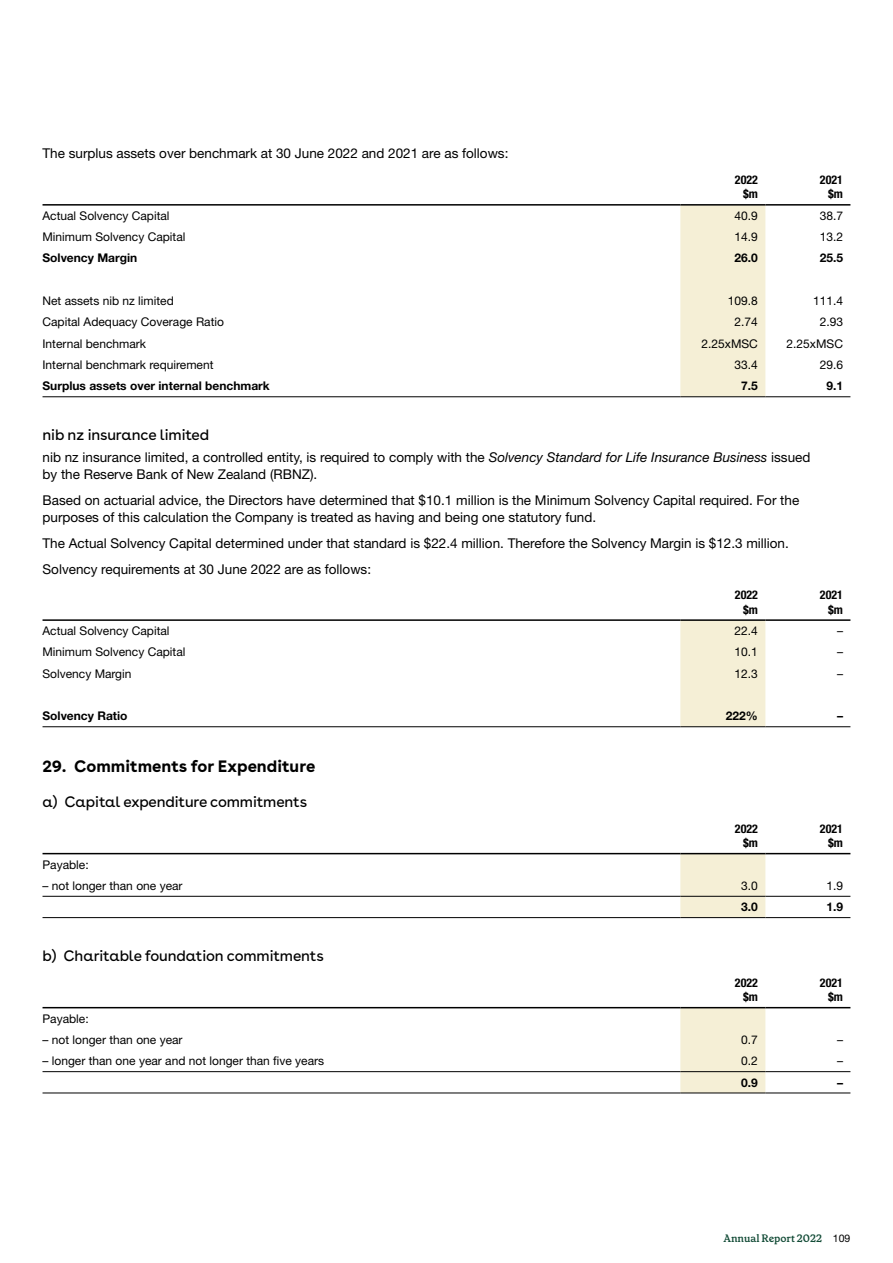
<style>
.page{position:relative;width:893px;height:1263px;background:#fff}
.page>*{position:absolute;margin:0;border:0;box-sizing:border-box;transform-origin:0 0}
.t1{font:700 16.5px "Buenos Aires";color:#000}
.t2{font:15px "Buenos Aires";letter-spacing:-.01em;color:#000}
.t3{font:13.5px/17.2px "Helvetica Neue LT Std";color:#000}
.t4{font:12px "Helvetica Neue LT Std";color:#000}
.t5{font:700 12px "Helvetica Neue LT Std";color:#000}
.t6{font:700 condensed 12px/14.4px "Helvetica Neue LT Std";color:#000;text-align:right}
.t7{font:600 10.5px "Grenette Pro";color:#124b36}
.s1{font-style:italic}
.s2{font-family:"Helvetica Neue LT Std";font-weight:400;color:#000}
</style>
<div class="page">
<div style="left:680px;top:206px;width:85px;height:190px;background:#f5efd6"></div>
<hr style="left:43px;top:396px;width:637px;height:1px;background:#000">
<hr style="left:765px;top:396px;width:85px;height:1px;background:#000">
<hr style="left:680px;top:204px;width:85px;height:2px;background:#000">
<hr style="left:680px;top:396px;width:85px;height:1px;background:#000">
<hr style="left:765px;top:204px;width:85px;height:2px;background:#000">
<hr style="left:43px;top:204px;width:637px;height:2px;background:#000">
<div style="left:680px;top:621px;width:85px;height:105px;background:#f5efd6"></div>
<hr style="left:43px;top:726px;width:637px;height:1px;background:#000">
<hr style="left:765px;top:726px;width:85px;height:1px;background:#000">
<hr style="left:680px;top:619px;width:85px;height:2px;background:#000">
<hr style="left:680px;top:726px;width:85px;height:1px;background:#000">
<hr style="left:765px;top:619px;width:85px;height:2px;background:#000">
<hr style="left:43px;top:619px;width:637px;height:2px;background:#000">
<div style="left:680px;top:854px;width:85px;height:63px;background:#f5efd6"></div>
<hr style="left:43px;top:896px;width:637px;height:1px;background:#000">
<hr style="left:680px;top:896px;width:85px;height:1px;background:#000">
<hr style="left:765px;top:896px;width:85px;height:1px;background:#000">
<hr style="left:680px;top:853px;width:85px;height:1px;background:#000">
<hr style="left:43px;top:917px;width:637px;height:1px;background:#000">
<hr style="left:680px;top:917px;width:85px;height:1px;background:#000">
<hr style="left:765px;top:917px;width:85px;height:1px;background:#000">
<hr style="left:765px;top:853px;width:85px;height:1px;background:#000">
<hr style="left:43px;top:853px;width:637px;height:1px;background:#000">
<div style="left:680px;top:1008px;width:85px;height:85px;background:#f5efd6"></div>
<hr style="left:43px;top:1071px;width:637px;height:1px;background:#000">
<hr style="left:680px;top:1071px;width:85px;height:1px;background:#000">
<hr style="left:765px;top:1071px;width:85px;height:1px;background:#000">
<hr style="left:43px;top:1093px;width:637px;height:1px;background:#000">
<hr style="left:765px;top:1093px;width:85px;height:1px;background:#000">
<hr style="left:680px;top:1007px;width:85px;height:1px;background:#000">
<hr style="left:680px;top:1093px;width:85px;height:1px;background:#000">
<hr style="left:765px;top:1007px;width:85px;height:1px;background:#000">
<hr style="left:43px;top:1007px;width:637px;height:1px;background:#000">
<p class="t3" style="left:43px;top:145px;width:467px">The surplus assets over benchmark at 30 June 2022 and 2021 are as follows:</p>
<p class="t6" style="left:735px;top:172px;width:25px">2022 $m</p>
<p class="t6" style="left:820px;top:172px;width:25px">2021 $m</p>
<p class="t4" style="left:43px;top:208px;width:129px">Actual Solvency Capital</p>
<p class="t4" style="left:735px;top:208px;width:25px">40.9</p>
<p class="t4" style="left:820px;top:208px;width:25px">38.7</p>
<p class="t4" style="left:43px;top:230px;width:144px">Minimum Solvency Capital</p>
<p class="t4" style="left:735px;top:230px;width:25px">14.9</p>
<p class="t4" style="left:820px;top:230px;width:25px">13.2</p>
<p class="t5" style="left:43px;top:251px;width:96px">Solvency Margin</p>
<p class="t5" style="left:735px;top:251px;width:25px">26.0</p>
<p class="t5" style="left:820px;top:251px;width:25px">25.5</p>
<p class="t4" style="left:43px;top:294px;width:133px">Net assets nib nz limited</p>
<p class="t4" style="left:728px;top:294px;width:32px">109.8</p>
<p class="t4" style="left:813px;top:294px;width:32px">111.4</p>
<p class="t4" style="left:43px;top:315px;width:183px">Capital Adequacy Coverage Ratio</p>
<p class="t4" style="left:735px;top:315px;width:25px">2.74</p>
<p class="t4" style="left:820px;top:315px;width:25px">2.93</p>
<p class="t4" style="left:43px;top:336px;width:105px">Internal benchmark</p>
<p class="t4" style="left:701px;top:336px;width:58px">2.25xMSC</p>
<p class="t4" style="left:786px;top:336px;width:58px">2.25xMSC</p>
<p class="t4" style="left:43px;top:358px;width:172px">Internal benchmark requirement</p>
<p class="t4" style="left:735px;top:358px;width:25px">33.4</p>
<p class="t4" style="left:820px;top:358px;width:25px">29.6</p>
<p class="t5" style="left:43px;top:379px;width:229px">Surplus assets over internal benchmark</p>
<p class="t5" style="left:741px;top:379px;width:18px">7.5</p>
<p class="t5" style="left:826px;top:379px;width:18px">9.1</p>
<p class="t2" style="left:43px;top:425px;width:168px">nib nz insurance limited</p>
<p class="t3" style="left:43px;top:448px;width:769px">nib nz insurance limited, a controlled entity, is required to comply with the <span class="s1">Solvency Standard for Life Insurance Business</span> issued by the Reserve Bank of New Zealand (RBNZ).</p>
<p class="t3" style="left:43px;top:491px;width:758px">Based on actuarial advice, the Directors have determined that $10.1 million is the Minimum Solvency Capital required. For the purposes of this calculation the Company is treated as having and being one statutory fund.</p>
<p class="t3" style="left:43px;top:530px;width:748px;line-height:25.8px">The Actual Solvency Capital determined under that standard is $22.4 million. Therefore the Solvency Margin is $12.3 million.<br>Solvency requirements at 30 June 2022 are as follows:</p>
<p class="t6" style="left:735px;top:588px;width:25px">2022 $m</p>
<p class="t6" style="left:820px;top:588px;width:25px">2021 $m</p>
<p class="t4" style="left:43px;top:624px;width:129px">Actual Solvency Capital</p>
<p class="t4" style="left:735px;top:624px;width:25px">22.4</p>
<p class="t4" style="left:837px;top:624px;width:7px">–</p>
<p class="t4" style="left:43px;top:645px;width:144px">Minimum Solvency Capital</p>
<p class="t4" style="left:735px;top:645px;width:25px">10.1</p>
<p class="t4" style="left:837px;top:645px;width:7px">–</p>
<p class="t4" style="left:43px;top:666px;width:91px">Solvency Margin</p>
<p class="t4" style="left:735px;top:666px;width:25px">12.3</p>
<p class="t4" style="left:837px;top:666px;width:7px">–</p>
<p class="t5" style="left:43px;top:709px;width:87px">Solvency Ratio</p>
<p class="t5" style="left:726px;top:709px;width:34px">222%</p>
<p class="t5" style="left:837px;top:709px;width:7px">–</p>
<p class="t1" style="left:43px;top:755px;width:274px">29. Commitments for Expenditure</p>
<p class="t2" style="left:43px;top:791px;width:266px">a) Capital expenditure commitments</p>
<p class="t6" style="left:735px;top:821px;width:25px">2022 $m</p>
<p class="t6" style="left:820px;top:821px;width:25px">2021 $m</p>
<p class="t4" style="left:43px;top:857px;width:48px">Payable:</p>
<p class="t4" style="left:43px;top:878px;width:142px">– not longer than one year</p>
<p class="t4" style="left:741px;top:878px;width:18px">3.0</p>
<p class="t4" style="left:826px;top:878px;width:18px">1.9</p>
<p class="t5" style="left:741px;top:899px;width:18px">3.0</p>
<p class="t5" style="left:826px;top:899px;width:18px">1.9</p>
<p class="t2" style="left:43px;top:945px;width:283px">b) Charitable foundation commitments</p>
<p class="t6" style="left:735px;top:975px;width:25px">2022 $m</p>
<p class="t6" style="left:820px;top:975px;width:25px">2021 $m</p>
<p class="t4" style="left:43px;top:1011px;width:48px">Payable:</p>
<p class="t4" style="left:43px;top:1032px;width:142px">– not longer than one year</p>
<p class="t4" style="left:741px;top:1032px;width:18px">0.7</p>
<p class="t4" style="left:837px;top:1032px;width:7px">–</p>
<p class="t4" style="left:43px;top:1054px;width:283px">– longer than one year and not longer than five years</p>
<p class="t4" style="left:741px;top:1054px;width:18px">0.2</p>
<p class="t4" style="left:837px;top:1054px;width:7px">–</p>
<p class="t5" style="left:741px;top:1075px;width:18px">0.9</p>
<p class="t5" style="left:837px;top:1075px;width:7px">–</p>
<p class="t7" style="left:723px;top:1231px;width:128px">Annual Report 2022 <span class="s2">109</span></p>
</div>
